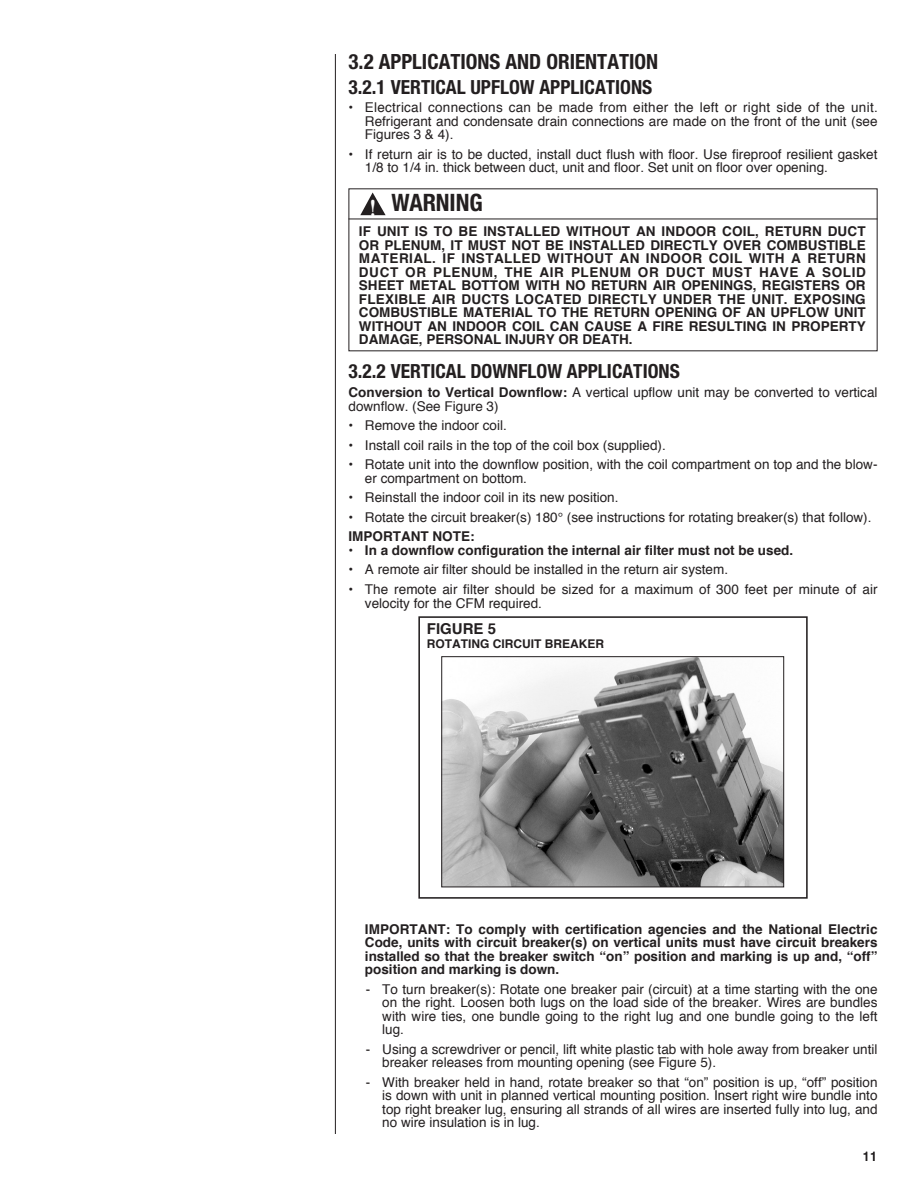
<style>
.page{position:relative;width:918px;height:1188px;background:#fff}
.page>*{position:absolute;margin:0;border:0;box-sizing:border-box;transform-origin:0 0}
._3-Head-Minor{font:700 condensed 24px "Helvetica Neue LT Std";letter-spacing:-.005em;color:#231f20}
.t1{font:300 23.4px "Bookman Std";color:#fff}
.t2{font:700 condensed 21px "Helvetica Neue LT Std";color:#231f20}
.t3{font:700 condensed 19.5px "Helvetica Neue LT Std";color:#231f20}
.t4{font:700 15px "Helvetica";color:#231f20}
.t5{font:13.5px/13.5px "Helvetica";color:#231f20}
.t6{font:700 13.5px/13.5px "Helvetica";color:#231f20;text-align:justify}
.t7{font:700 12px "Helvetica";color:#231f20}
.s1{font-weight:700}
.s2{font-weight:400}
</style>
<div class="page">
<hr style="left:335px;top:54px;width:1px;height:1080px;background:#231f20">
<hr style="left:349px;top:219px;width:529px;height:1px;background:#231f20">
<svg style="left:360px;top:193px;width:26px;height:22px"></svg>
<div style="left:418px;top:616px;width:390px;height:283px;border:2px solid #231f20"></div>
<img style="left:443px;top:658px;width:339px;height:227px">
<div style="left:441px;top:656px;width:343px;height:231px;border:1px solid #231f20"></div>
<p class="t2" style="left:349px;top:49px;width:311px">3.2 APPLICATIONS AND ORIENTATION</p>
<p class="t3" style="left:349px;top:75px;width:305px">3.2.1 VERTICAL UPFLOW APPLICATIONS</p>
<p class="t5" style="left:365px;top:101px;width:514px;text-align:justify;text-indent:-16px">• Electrical connections can be made from either the left or right side of the unit.<br>Refrigerant and condensate drain connections are made on the front of the unit (see Figures 3 &amp; 4).</p>
<p class="t5" style="left:365px;top:148px;width:514px;text-indent:-16px">• If return air is to be ducted, install duct flush with floor. Use fireproof resilient gasket<br>1/8 to 1/4 in. thick between duct, unit and floor. Set unit on floor over opening.</p>
<p class="_3-Head-Minor" style="left:391px;top:188px;width:93px">WARNING</p>
<p class="t6" style="left:359px;top:225px;width:508px">IF UNIT IS TO BE INSTALLED WITHOUT AN INDOOR COIL, RETURN DUCT OR PLENUM, IT MUST NOT BE INSTALLED DIRECTLY OVER COMBUSTIBLE MATERIAL. IF INSTALLED WITHOUT AN INDOOR COIL WITH A RETURN DUCT OR PLENUM, THE AIR PLENUM OR DUCT MUST HAVE A SOLID SHEET METAL BOTTOM WITH NO RETURN AIR OPENINGS, REGISTERS OR FLEXIBLE AIR DUCTS LOCATED DIRECTLY UNDER THE UNIT. EXPOSING COMBUSTIBLE MATERIAL TO THE RETURN OPENING OF AN UPFLOW UNIT WITHOUT AN INDOOR COIL CAN CAUSE A FIRE RESULTING IN PROPERTY DAMAGE, PERSONAL INJURY OR DEATH.</p>
<p class="t1" style="left:369px;top:195px;width:9px">!</p>
<p class="t3" style="left:349px;top:359px;width:333px">3.2.2 VERTICAL DOWNFLOW APPLICATIONS</p>
<p class="t5" style="left:349px;top:386px;width:530px"><span class="s1">Conversion to Vertical Downflow:</span> A vertical upflow unit may be converted to vertical downflow. (See Figure 3)</p>
<p class="t5" style="left:349px;top:419px;width:160px">• Remove the indoor coil.</p>
<p class="t5" style="left:349px;top:439px;width:319px">• Install coil rails in the top of the coil box (supplied).</p>
<p class="t5" style="left:365px;top:458px;width:514px;text-indent:-16px">• Rotate unit into the downflow position, with the coil compartment on top and the blow&shy;er compartment on bottom.</p>
<p class="t5" style="left:349px;top:491px;width:272px">• Reinstall the indoor coil in its new position.</p>
<p class="t5" style="left:349px;top:511px;width:525px">• Rotate the circuit breaker(s) 180° (see instructions for rotating breaker(s) that follow).</p>
<p class="t6" style="left:349px;top:530px;width:127px">IMPORTANT NOTE:</p>
<p class="t6" style="left:349px;top:544px;width:446px"><span class="s2">•</span> In a downflow configuration the internal air filter must not be used.</p>
<p class="t5" style="left:349px;top:563px;width:381px">• A remote air filter should be installed in the return air system.</p>
<p class="t5" style="left:365px;top:583px;width:514px;text-indent:-16px">• The remote air filter should be sized for a maximum of 300 feet per minute of air velocity for the CFM required.</p>
<p class="t4" style="left:427px;top:617px;width:71px">FIGURE 5</p>
<p class="t7" style="left:427px;top:634px;width:179px">ROTATING CIRCUIT BREAKER</p>
<p class="t6" style="left:365px;top:922px;width:514px">IMPORTANT: To comply with certification agencies and the National Electric Code, units with circuit breaker(s) on vertical units must have circuit breakers installed so that the breaker switch “on” position and marking is up and, “off” position and marking is down.</p>
<p class="t5" style="left:382px;top:983px;width:497px;text-align:justify;text-indent:-16px">- To turn breaker(s): Rotate one breaker pair (circuit) at a time starting with the one on the right. Loosen both lugs on the load side of the breaker. Wires are bundles with wire ties, one bundle going to the right lug and one bundle going to the left lug.</p>
<p class="t5" style="left:382px;top:1043px;width:497px;text-indent:-16px">- Using a screwdriver or pencil, lift white plastic tab with hole away from breaker until breaker releases from mounting opening (see Figure 5).</p>
<p class="t5" style="left:382px;top:1076px;width:497px;text-align:justify;text-indent:-16px">- With breaker held in hand, rotate breaker so that “on” position is up, “off” position is down with unit in planned vertical mounting position. Insert right wire bundle into top right breaker lug, ensuring all strands of all wires are inserted fully into lug, and no wire insulation is in lug.</p>
<p class="t5" style="left:862px;top:1150px;width:17px">11</p>
</div>
